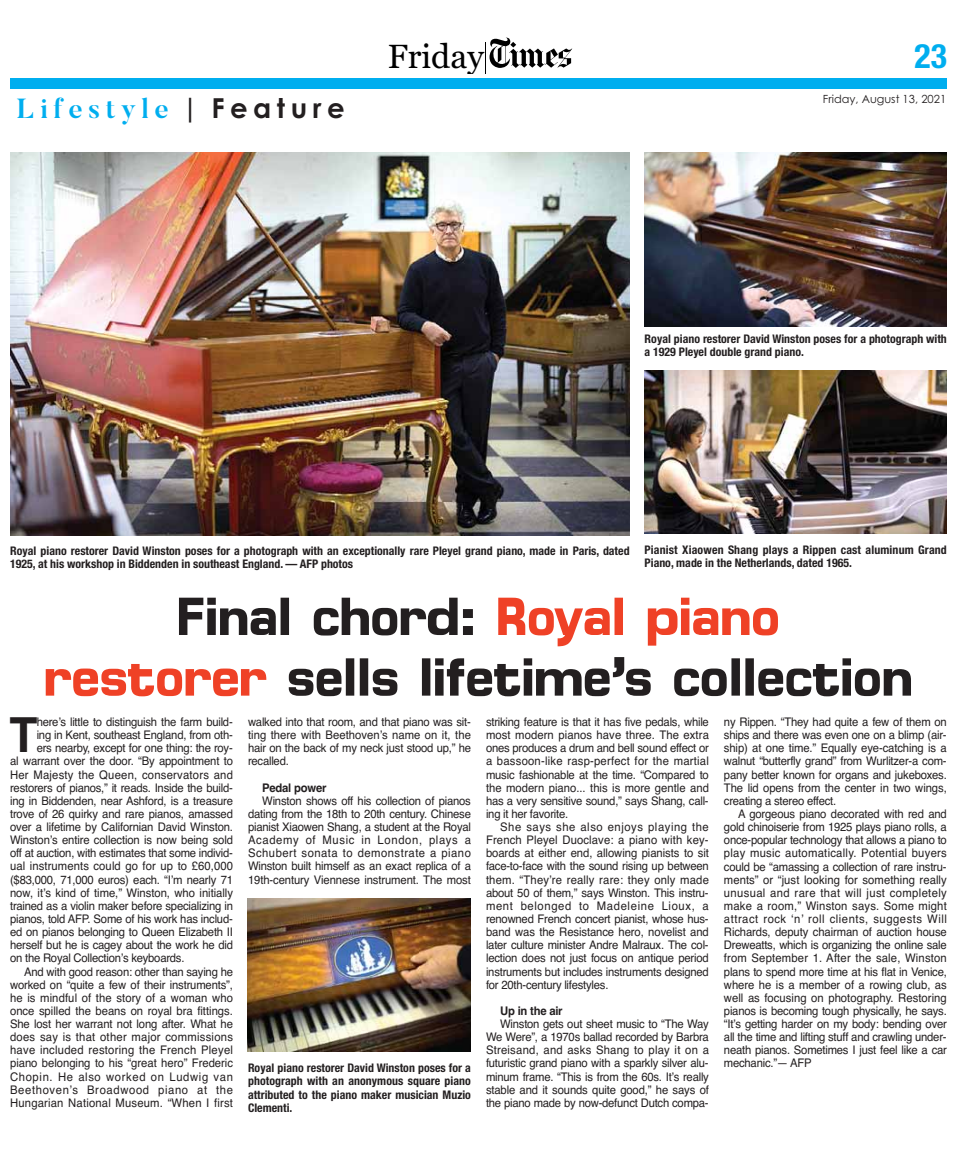
<style>
.page{position:relative;width:957px;height:1152px;background:#fff}
.page>*{position:absolute;margin:0;border:0;box-sizing:border-box;transform-origin:0 0}
.t1{font:700 48.25px "Helvetica";color:#231f20;scale:.95 1}
.t2{font:700 condensed 33.75px "Helvetica Neue";color:#00aeef}
.t3{font:33.5px "Georgia+T42";color:#000}
.t4{font:700 27.5px "Butler";letter-spacing:.2em;color:#00aeef}
.t5{font:11.88px/13.1px "Helvetica";letter-spacing:-.02em;color:#231f20;text-align:justify;scale:.95 1}
.t6{font:700 condensed 11.88px/13.1px "Helvetica Neue";color:#231f20}
.t7{font:11.88px "Helvetica";letter-spacing:.02em;color:#231f20;scale:.95 1}
.t8{font:11.88px "Helvetica";letter-spacing:.055em;color:#231f20;scale:.95 1}
.t9{font:11.88px "Helvetica";color:#231f20;scale:.95 1}
.t10{font:11.88px "Helvetica";letter-spacing:.005em;color:#231f20;scale:.95 1}
.t11{font:11.88px "Helvetica";letter-spacing:.015em;color:#231f20;scale:.95 1}
.t12{font:11.88px "Helvetica";letter-spacing:.01em;color:#231f20;scale:.95 1}
.t13{font:700 11.88px "Helvetica";letter-spacing:-.02em;color:#231f20;scale:.95 1}
.t14{font:11.25px "Century Gothic";color:#231f20}
.s1{color:#231f20}
.s2{font-family:"Century Gothic";color:#231f20}
</style>
<div class="page">
<div style="left:10px;top:78px;width:937px;height:11px;background:#00aeef"></div>
<svg style="left:489px;top:37px;width:83px;height:31px"></svg>
<hr style="left:485px;top:42px;width:1px;height:32px;background:#000">
<img style="left:10px;top:153px;width:619px;height:383px">
<svg style="left:289px;top:657px;width:622px;height:39px"></svg>
<svg style="left:46px;top:664px;width:220px;height:32px"></svg>
<svg style="left:498px;top:597px;width:280px;height:49px"></svg>
<svg style="left:179px;top:597px;width:294px;height:38px"></svg>
<img style="left:644px;top:153px;width:303px;height:173px">
<img style="left:644px;top:370px;width:303px;height:163px">
<img style="left:248px;top:898px;width:223px;height:153px">
<h3 class="t3" style="left:388px;top:36px;width:98px">Friday</h3>
<h2 class="t2" style="left:914px;top:44px;width:34px">23</h2>
<h3 class="t4" style="left:17px;top:92px;width:329px">Lifestyle <span class="s1">|</span> <span class="s2">Feature</span></h3>
<p class="t14" style="left:823px;top:94px;width:125px">Friday, August 13, 2021</p>
<p class="t6" style="left:644px;top:333px;width:304px">Royal piano restorer David Winston poses for a photograph with a 1929 Pleyel double grand piano.</p>
<p class="t6" style="left:10px;top:545px;width:621px">Royal piano restorer David Winston poses for a photograph with an exceptionally rare Pleyel grand piano, made in Paris, dated<br>1925, at his workshop in Biddenden in southeast England. — AFP photos</p>
<p class="t6" style="left:644px;top:544px;width:304px">Pianist Xiaowen Shang plays a Rippen cast aluminum Grand<br>Piano, made in the Netherlands, dated 1965.</p>
<h1 class="t1" style="left:10px;top:707px;width:31px">T</h1>
<p class="t5" style="left:37px;top:716px;width:208px">here’s little to distinguish the farm build-</p>
<p class="t5" style="left:37px;top:729px;width:208px">ing in Kent, southeast England, from oth-</p>
<p class="t5" style="left:37px;top:743px;width:208px">ers nearby, except for one thing: the roy-</p>
<p class="t5" style="left:10px;top:756px;width:236px">al warrant over the door. “By appointment to</p>
<p class="t7" style="left:10px;top:770px;width:236px">Her Majesty the Queen, conservators and</p>
<p class="t5" style="left:10px;top:782px;width:236px">restorers of pianos,” it reads. Inside the build-</p>
<p class="t5" style="left:10px;top:795px;width:236px">ing in Biddenden, near Ashford, is a treasure</p>
<p class="t5" style="left:10px;top:808px;width:236px">trove of 26 quirky and rare pianos, amassed</p>
<p class="t5" style="left:10px;top:821px;width:236px">over a lifetime by Californian David Winston.</p>
<p class="t5" style="left:10px;top:834px;width:236px">Winston’s entire collection is now being sold</p>
<p class="t5" style="left:10px;top:848px;width:236px">off at auction, with estimates that some individ-</p>
<p class="t10" style="left:10px;top:862px;width:236px">ual instruments could go for up to £60,000</p>
<p class="t5" style="left:10px;top:874px;width:236px">($83,000, 71,000 euros) each. “I’m nearly 71</p>
<p class="t5" style="left:10px;top:887px;width:236px">now, it’s kind of time,” Winston, who initially</p>
<p class="t5" style="left:10px;top:900px;width:236px">trained as a violin maker before specializing in</p>
<p class="t5" style="left:10px;top:913px;width:236px">pianos, told AFP. Some of his work has includ-</p>
<p class="t5" style="left:10px;top:926px;width:236px">ed on pianos belonging to Queen Elizabeth II</p>
<p class="t5" style="left:10px;top:939px;width:236px">herself but he is cagey about the work he did</p>
<p class="t5" style="left:10px;top:953px;width:185px">on the Royal Collection’s keyboards.</p>
<p class="t5" style="left:24px;top:966px;width:221px">And with good reason: other than saying he</p>
<p class="t5" style="left:10px;top:979px;width:236px">worked on “quite a few of their instruments”,</p>
<p class="t12" style="left:10px;top:993px;width:236px">he is mindful of the story of a woman who</p>
<p class="t9" style="left:10px;top:1006px;width:236px">once spilled the beans on royal bra fittings.</p>
<p class="t5" style="left:10px;top:1018px;width:236px">She lost her warrant not long after. What he</p>
<p class="t7" style="left:10px;top:1032px;width:236px">does say is that other major commissions</p>
<p class="t7" style="left:10px;top:1045px;width:236px">have included restoring the French Pleyel</p>
<p class="t5" style="left:10px;top:1058px;width:236px">piano belonging to his “great hero” Frederic</p>
<p class="t8" style="left:10px;top:1072px;width:236px">Chopin. He also worked on Ludwig van</p>
<p class="t8" style="left:10px;top:1085px;width:236px">Beethoven’s Broadwood piano at the</p>
<p class="t11" style="left:10px;top:1098px;width:236px">Hungarian National Museum. “When I first</p>
<p class="t5" style="left:248px;top:716px;width:236px">walked into that room, and that piano was sit&shy;ting there with Beethoven’s name on it, the hair on the back of my neck just stood up,” he recalled.</p>
<p class="t13" style="left:262px;top:780px;width:69px">Pedal power</p>
<p class="t5" style="left:248px;top:795px;width:236px;text-indent:14px">Winston shows off his collection of pianos dating from the 18th to 20th century. Chinese pianist Xiaowen Shang, a student at the Royal Academy of Music in London, plays a Schubert sonata to demonstrate a piano Winston built himself as an exact replica of a 19th-century Viennese instrument. The most</p>
<p class="t6" style="left:248px;top:1062px;width:224px;text-align:justify">Royal piano restorer David Winston poses for a photograph with an anonymous square piano attributed to the piano maker musician Muzio Clementi.</p>
<p class="t5" style="left:486px;top:716px;width:236px">striking feature is that it has five pedals, while most modern pianos have three. The extra ones produces a drum and bell sound effect or a bassoon-like rasp-perfect for the martial music fashionable at the time. “Compared to the modern piano... this is more gentle and has a very sensitive sound,” says Shang, call&shy;ing it her favorite.</p>
<p class="t5" style="left:486px;top:821px;width:236px;text-indent:14px">She says she also enjoys playing the French Pleyel Duoclave: a piano with key&shy;boards at either end, allowing pianists to sit face-to-face with the sound rising up between them. “They’re really rare: they only made about 50 of them,” says Winston. This instru&shy;ment belonged to Madeleine Lioux, a renowned French concert pianist, whose hus&shy;band was the Resistance hero, novelist and later culture minister Andre Malraux. The col&shy;lection does not just focus on antique period instruments but includes instruments designed for 20th-century lifestyles.</p>
<p class="t13" style="left:500px;top:1004px;width:67px">Up in the air</p>
<p class="t5" style="left:486px;top:1018px;width:236px;text-indent:14px">Winston gets out sheet music to “The Way We Were”, a 1970s ballad recorded by Barbra Streisand, and asks Shang to play it on a futuristic grand piano with a sparkly silver alu&shy;minum frame. “This is from the 60s. It’s really stable and it sounds quite good,” he says of the piano made by now-defunct Dutch compa-</p>
<p class="t5" style="left:724px;top:716px;width:236px">ny Rippen. “They had quite a few of them on ships and there was even one on a blimp (air&shy;ship) at one time.” Equally eye-catching is a walnut “butterfly grand” from Wurlitzer-a com&shy;pany better known for organs and jukeboxes.<br>The lid opens from the center in two wings, creating a stereo effect.</p>
<p class="t5" style="left:724px;top:808px;width:236px;text-indent:14px">A gorgeous piano decorated with red and gold chinoiserie from 1925 plays piano rolls, a once-popular technology that allows a piano to play music automatically. Potential buyers could be “amassing a collection of rare instru&shy;ments” or “just looking for something really unusual and rare that will just completely make a room,” Winston says. Some might attract rock ‘n’ roll clients, suggests Will Richards, deputy chairman of auction house Dreweatts, which is organizing the online sale from September 1. After the sale, Winston plans to spend more time at his flat in Venice, where he is a member of a rowing club, as well as focusing on photography. Restoring pianos is becoming tough physically, he says. “It’s getting harder on my body: bending over all the time and lifting stuff and crawling under&shy;neath pianos. Sometimes I just feel like a car mechanic.”— AFP</p>
</div>
